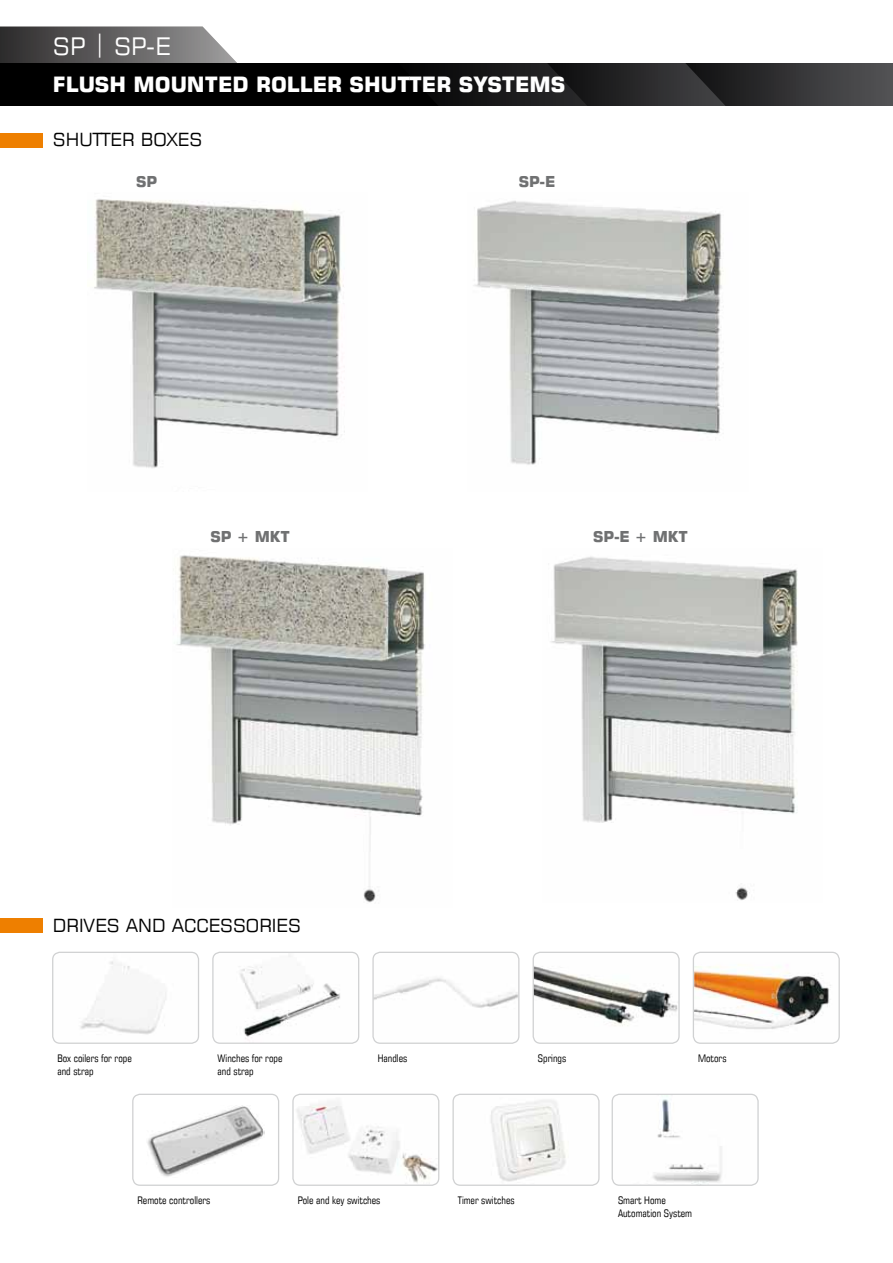
<style>
.page{position:relative;width:893px;height:1263px;background:#fff}
.page>*{position:absolute;margin:0;border:0;box-sizing:border-box;transform-origin:0 0}
.t1{font:24px "Square 721 EU Normal";color:#fff}
.t2{font:21px "Square 721 EU Bold";color:#fff}
.t3{font:18px "Square 721 EU Normal";color:#000}
.t4{font:15px "Square 721 EU Bold";color:#707172}
.t5{font:10.5px/12.6px "Square 721 Cn EU Normal";color:#000}
</style>
<div class="page">
<img style="left:176px;top:555px;width:249px;height:348px">
<img style="left:550px;top:556px;width:248px;height:344px">
<img style="left:94px;top:199px;width:251px;height:269px">
<img style="left:473px;top:200px;width:251px;height:265px">
<svg style="left:0;top:27px;width:237px;height:36px;background:#6b6a6a"></svg>
<div style="left:0;top:63px;width:893px;height:43px;background:#000"></div>
<svg style="left:431px;top:63px;width:462px;height:43px;background:#28282a"></svg>
<div style="left:0;top:133px;width:43px;height:15px;background:#ee7f00"></div>
<img style="left:612px;top:1094px;width:145px;height:91px">
<div style="left:612px;top:1094px;width:147px;height:92px;border:1px solid #d0d1d2;border-radius:7px"></div>
<img style="left:53px;top:952px;width:146px;height:90px">
<div style="left:52px;top:952px;width:147px;height:92px;border:1px solid #d0d1d2;border-radius:7px"></div>
<img style="left:693px;top:952px;width:145px;height:90px">
<div style="left:693px;top:952px;width:147px;height:92px;border:1px solid #d0d1d2;border-radius:7px"></div>
<img style="left:214px;top:952px;width:145px;height:90px">
<div style="left:212px;top:952px;width:147px;height:92px;border:1px solid #d0d1d2;border-radius:7px"></div>
<img style="left:374px;top:952px;width:145px;height:91px">
<div style="left:372px;top:952px;width:147px;height:92px;border:1px solid #d0d1d2;border-radius:7px"></div>
<img style="left:533px;top:952px;width:145px;height:91px">
<div style="left:533px;top:952px;width:147px;height:92px;border:1px solid #d0d1d2;border-radius:7px"></div>
<img style="left:147px;top:1105px;width:118px;height:72px">
<div style="left:132px;top:1094px;width:147px;height:92px;border:1px solid #d0d1d2;border-radius:7px"></div>
<img style="left:294px;top:1094px;width:145px;height:91px">
<div style="left:292px;top:1094px;width:147px;height:92px;border:1px solid #d0d1d2;border-radius:7px"></div>
<img style="left:454px;top:1094px;width:144px;height:90px">
<div style="left:452px;top:1094px;width:148px;height:92px;border:1px solid #d0d1d2;border-radius:7px"></div>
<div style="left:0;top:918px;width:43px;height:15px;background:#ee7f00"></div>
<h1 class="t1" style="left:53px;top:31px;width:119px">SP | SP-E</h1>
<h2 class="t2" style="left:53px;top:71px;width:42px">FLUSH</h2>
<h2 class="t2" style="left:133px;top:71px;width:18px">MOUNTED</h2>
<h2 class="t2" style="left:256px;top:71px;width:109px">ROLLER SHUTTER</h2>
<h2 class="t2" style="left:459px;top:71px;width:45px">SYSTEMS</h2>
<h3 class="t3" style="left:53px;top:128px;width:151px">SHUTTER BOXES</h3>
<h3 class="t4" style="left:136px;top:172px;width:23px">SP</h3>
<h3 class="t4" style="left:210px;top:528px;width:80px">SP + MKT</h3>
<h3 class="t3" style="left:53px;top:914px;width:249px">DRIVES AND ACCESSORIES</h3>
<h3 class="t4" style="left:519px;top:172px;width:36px">SP-E</h3>
<h3 class="t4" style="left:593px;top:528px;width:95px">SP-E + MKT</h3>
<p class="t5" style="left:57px;top:1052px;width:76px">Box coilers for rope and strap</p>
<p class="t5" style="left:218px;top:1052px;width:66px">Winches for rope</p>
<p class="t5" style="left:698px;top:1052px;width:30px">Motors</p>
<p class="t5" style="left:378px;top:1052px;width:31px">Handles</p>
<p class="t5" style="left:538px;top:1052px;width:30px">Springs</p>
<p class="t5" style="left:218px;top:1065px;width:38px">and strap</p>
<p class="t5" style="left:137px;top:1194px;width:75px">Remote controllers</p>
<p class="t5" style="left:298px;top:1194px;width:84px">Pole and key switches</p>
<p class="t5" style="left:618px;top:1194px;width:76px">Smart Home<br>Automation System</p>
<p class="t5" style="left:458px;top:1194px;width:58px">Timer switches</p>
</div>
